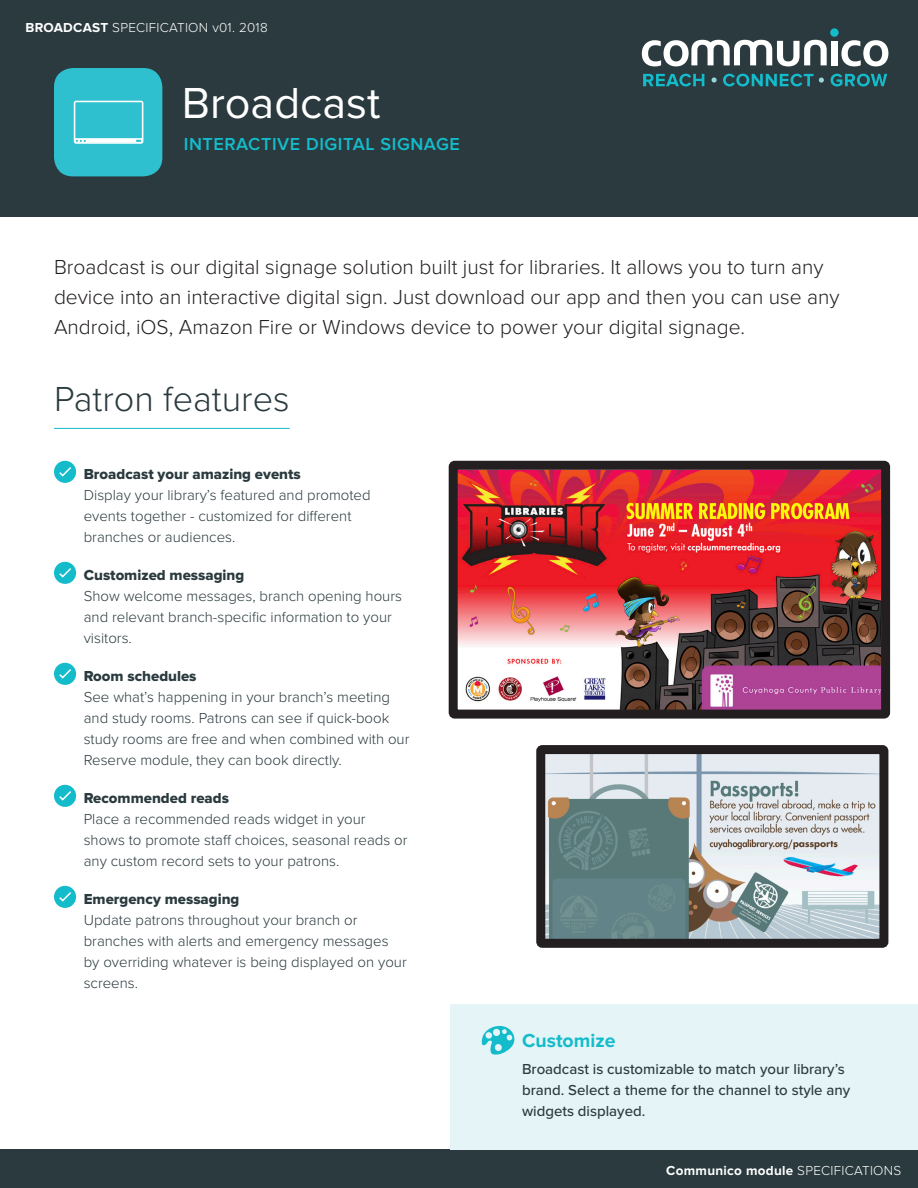
<style>
.page{position:relative;width:918px;height:1188px;background:#fff}
.page>*{position:absolute;margin:0;border:0;box-sizing:border-box;transform-origin:0 0}
.module_title{font:45px "Proxima Nova";color:#fff}
.small_standfirst{font:300 36px "Proxima Nova";color:#2a3a3e}
.Stand_first{font:300 21px/30px "Proxima Nova";color:#231f20}
.green_body_subheads{font:700 19.5px "Proxima Nova";color:#14bccb}
.t1{font:600 18px "Proxima Nova";letter-spacing:.03em;color:#14bccb}
.bodytext_indent{font:300 15px/21px "Proxima Nova";color:#2a3a3e}
.bodytext{font:500 15px/21px "Proxima Nova";color:#2a3a3e}
.body_subheads{font:15px "Proxima Nova Extrabld";color:#2a3a3e}
.t2{font:300 13.5px "Proxima Nova";letter-spacing:.02em;color:#fff}
.t3{font:700 13.5px "Proxima Nova";letter-spacing:.02em;color:#fff}
.s1{font-weight:700}
.s2{font-weight:300}
</style>
<div class="page">
<div style="left:0;top:0;width:918px;height:217px;background:#2a3a3e"></div>
<div style="left:0;top:1150px;width:918px;height:38px;background:#2a3a3e"></div>
<svg style="left:642px;top:40px;width:185px;height:26px"></svg>
<div style="left:831px;top:41px;width:6px;height:25px;background:#fff"></div>
<svg style="left:841px;top:40px;width:47px;height:26px"></svg>
<div style="left:830px;top:28px;width:9px;height:9px;background:#14bccb;border-radius:50%"></div>
<svg style="left:643px;top:74px;width:244px;height:13px"></svg>
<div style="left:54px;top:461px;width:22px;height:22px;background:#14bccb;border-radius:50%"></div>
<svg style="left:59px;top:467px;width:12px;height:10px"></svg>
<div style="left:54px;top:562px;width:22px;height:22px;background:#14bccb;border-radius:50%"></div>
<svg style="left:59px;top:568px;width:12px;height:10px"></svg>
<div style="left:54px;top:663px;width:22px;height:22px;background:#14bccb;border-radius:50%"></div>
<svg style="left:59px;top:669px;width:12px;height:10px"></svg>
<div style="left:54px;top:785px;width:22px;height:22px;background:#14bccb;border-radius:50%"></div>
<svg style="left:59px;top:791px;width:12px;height:10px"></svg>
<div style="left:54px;top:886px;width:22px;height:22px;background:#14bccb;border-radius:50%"></div>
<svg style="left:59px;top:892px;width:12px;height:10px"></svg>
<hr style="left:54px;top:428px;width:236px;height:1px;background:#14bccb">
<div style="left:54px;top:68px;width:108px;height:108px;background:#2ec0ce;border-radius:19px"></div>
<svg style="left:74px;top:101px;width:69px;height:43px"></svg>
<div style="left:451px;top:1004px;width:467px;height:146px;background:#e4f4f7"></div>
<svg style="left:481px;top:1026px;width:34px;height:29px"></svg>
<img style="left:459px;top:471px;width:421px;height:238px">
<div style="left:449px;top:461px;width:441px;height:258px;border:9px solid #231f20;border-radius:2px"></div>
<img style="left:546px;top:755px;width:332px;height:183px">
<div style="left:536px;top:745px;width:352px;height:203px;border:9px solid #231f20;border-radius:2px"></div>
<p class="t2" style="left:25px;top:20px;width:244px"><span class="s1">BROADCAST</span> SPECIFICATION v01. 2018</p>
<p class="module_title" style="left:182px;top:77px;width:200px">Broadcast</p>
<p class="t1" style="left:184px;top:133px;width:277px">INTERACTIVE DIGITAL SIGNAGE</p>
<p class="Stand_first" style="left:54px;top:253px;width:787px">Broadcast is our digital signage solution built just for libraries. It allows you to turn any device into an interactive digital sign. Just download our app and then you can use any<br>Android, iOS, Amazon Fire or Windows device to power your digital signage.</p>
<p class="small_standfirst" style="left:54px;top:378px;width:237px">Patron features</p>
<p class="body_subheads" style="left:84px;top:465px;width:219px">Broadcast your amazing events</p>
<p class="bodytext_indent" style="left:84px;top:485px;width:288px">Display your library’s featured and promoted events together - customized for different branches or audiences.</p>
<p class="body_subheads" style="left:84px;top:566px;width:162px">Customized messaging</p>
<p class="bodytext_indent" style="left:84px;top:586px;width:320px">Show welcome messages, branch opening hours and relevant branch-specific information to your visitors.</p>
<p class="body_subheads" style="left:84px;top:667px;width:114px">Room schedules</p>
<p class="bodytext_indent" style="left:84px;top:687px;width:327px">See what’s happening in your branch’s meeting and study rooms. Patrons can see if quick-book study rooms are free and when combined with our Reserve module, they can book directly.</p>
<p class="body_subheads" style="left:84px;top:789px;width:147px">Recommended reads</p>
<p class="bodytext_indent" style="left:84px;top:809px;width:325px">Place a recommended reads widget in your shows to promote staff choices, seasonal reads or any custom record sets to your patrons.</p>
<p class="body_subheads" style="left:84px;top:890px;width:157px">Emergency messaging</p>
<p class="bodytext_indent" style="left:84px;top:910px;width:325px">Update patrons throughout your branch or branches with alerts and emergency messages by overriding whatever is being displayed on your screens.</p>
<p class="green_body_subheads" style="left:522px;top:1029px;width:95px">Customize</p>
<p class="bodytext" style="left:522px;top:1059px;width:330px">Broadcast is customizable to match your library’s brand. Select a theme for the channel to style any widgets displayed.</p>
<p class="t3" style="left:666px;top:1162px;width:237px">Communico module <span class="s2">SPECIFICATIONS</span></p>
</div>
